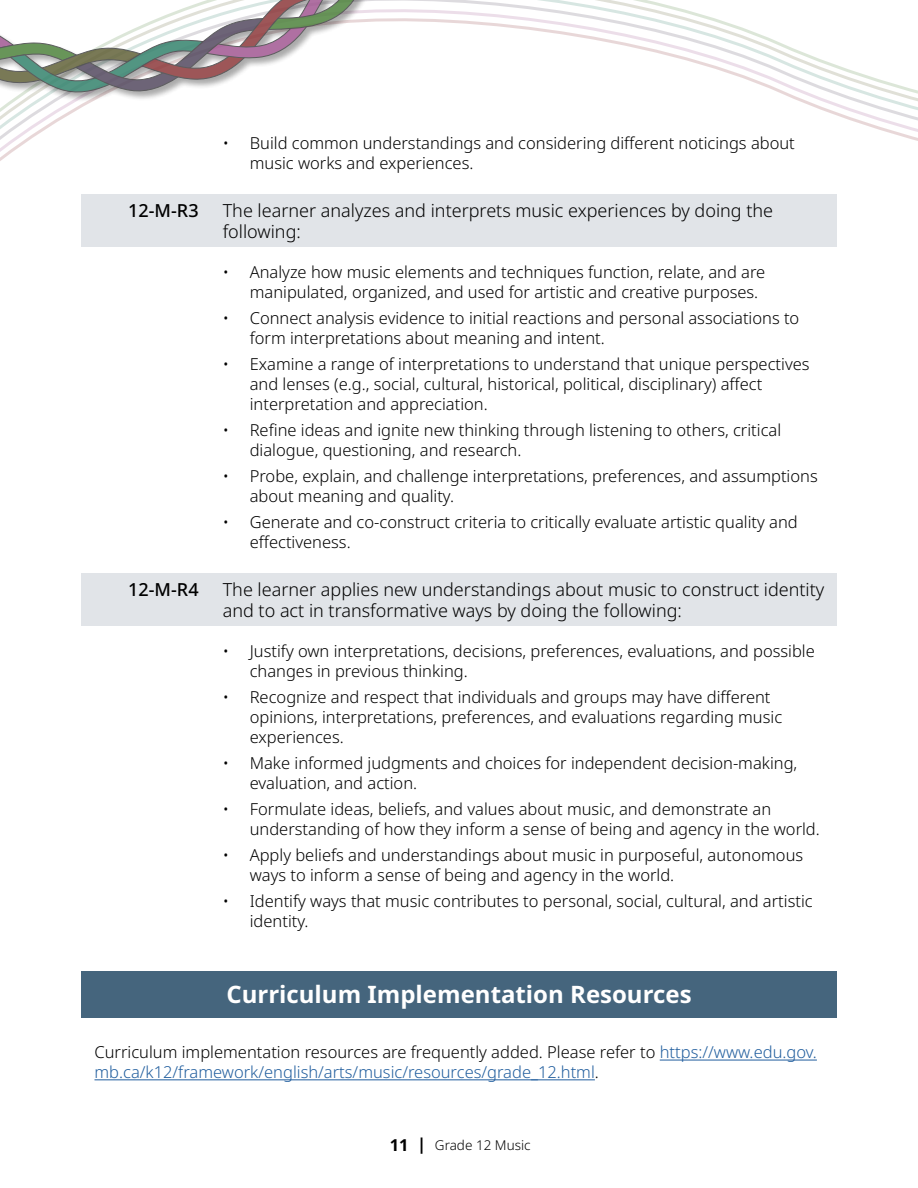
<style>
.page{position:relative;width:918px;height:1188px;background:#fff}
.page>*{position:absolute;margin:0;border:0;box-sizing:border-box;transform-origin:0 0}
.H2_White{font:700 24px "Noto Sans";color:#fff}
.GLO_arts{font:300 18px/21.6px "Noto Sans";color:#000}
.GLO_arts-2{font:500 18px "Noto Sans";color:#000}
.t1{font:300 16.5px/19.8px "Noto Sans";color:#000}
.Paragraph{font:300 16.5px/19.8px "Noto Sans";color:#215e9e}
.t2{font:300 13.5px "Noto Sans";color:#000}
.s1{color:#000}
.s2{font-weight:700;font-size:16.5px}
</style>
<div class="page">
<svg style="left:0;top:0;width:918px;height:161px"></svg>
<div style="left:0;top:0;width:515px;height:102px;background:#000;opacity:.4"></div>
<svg style="left:0;top:0;width:407px;height:96px"></svg>
<div style="left:81px;top:194px;width:756px;height:53px;background:#e1e4e8"></div>
<div style="left:81px;top:573px;width:756px;height:53px;background:#e1e4e8"></div>
<div style="left:81px;top:971px;width:756px;height:46px;background:#45657d"></div>
<hr style="left:660px;top:1060px;width:157px;height:1px;background:#215e9e">
<hr style="left:94px;top:1079px;width:501px;height:1px;background:#215e9e">
<p class="t1" style="left:250px;top:134px;width:547px;text-indent:-27px">• Build common understandings and considering different noticings about music works and experiences.</p>
<h4 class="GLO_arts-2" style="left:128px;top:198px;width:72px">12-M-R3</h4>
<h4 class="GLO_arts" style="left:223px;top:200px;width:552px">The learner analyzes and interprets music experiences by doing the following:</h4>
<p class="t1" style="left:250px;top:263px;width:517px;text-indent:-27px">• Analyze how music elements and techniques function, relate, and are manipulated, organized, and used for artistic and creative purposes.</p>
<p class="t1" style="left:250px;top:309px;width:551px;text-indent:-27px">• Connect analysis evidence to initial reactions and personal associations to form interpretations about meaning and intent.</p>
<p class="t1" style="left:250px;top:355px;width:561px;text-indent:-27px">• Examine a range of interpretations to understand that unique perspectives and lenses (e.g., social, cultural, historical, political, disciplinary) affect interpretation and appreciation.</p>
<p class="t1" style="left:250px;top:421px;width:533px;text-indent:-27px">• Refine ideas and ignite new thinking through listening to others, critical dialogue, questioning, and research.</p>
<p class="t1" style="left:250px;top:467px;width:569px;text-indent:-27px">• Probe, explain, and challenge interpretations, preferences, and assumptions about meaning and quality.</p>
<p class="t1" style="left:250px;top:513px;width:549px;text-indent:-27px">• Generate and co-construct criteria to critically evaluate artistic quality and effectiveness.</p>
<h4 class="GLO_arts-2" style="left:128px;top:576px;width:72px">12-M-R4</h4>
<h4 class="GLO_arts" style="left:223px;top:579px;width:603px">The learner applies new understandings about music to construct identity and to act in transformative ways by doing the following:</h4>
<p class="t1" style="left:250px;top:642px;width:567px;text-indent:-27px">• Justify own interpretations, decisions, preferences, evaluations, and possible changes in previous thinking.</p>
<p class="t1" style="left:250px;top:688px;width:534px;text-indent:-27px">• Recognize and respect that individuals and groups may have different opinions, interpretations, preferences, and evaluations regarding music experiences.</p>
<p class="t1" style="left:250px;top:753px;width:549px;text-indent:-27px">• Make informed judgments and choices for independent decision-making, evaluation, and action.</p>
<p class="t1" style="left:250px;top:800px;width:572px;text-indent:-27px">• Formulate ideas, beliefs, and values about music, and demonstrate an understanding of how they inform a sense of being and agency in the world.</p>
<p class="t1" style="left:250px;top:846px;width:555px;text-indent:-27px">• Apply beliefs and understandings about music in purposeful, autonomous ways to inform a sense of being and agency in the world.</p>
<p class="t1" style="left:250px;top:892px;width:564px;text-indent:-27px">• Identify ways that music contributes to personal, social, cultural, and artistic identity.</p>
<h2 class="H2_White" style="left:226px;top:978px;width:467px">Curriculum Implementation Resources</h2>
<p class="Paragraph" style="left:94px;top:1043px;width:724px"><span class="s1">Curriculum implementation resources are frequently added. Please refer to</span> https://www.edu.gov. mb.ca/k12/framework/english/arts/music/resources/grade_12.html<span class="s1">.</span></p>
<p class="t2" style="left:390px;top:1135px;width:142px"><span class="s2">11 |</span> Grade 12 Music</p>
</div>
